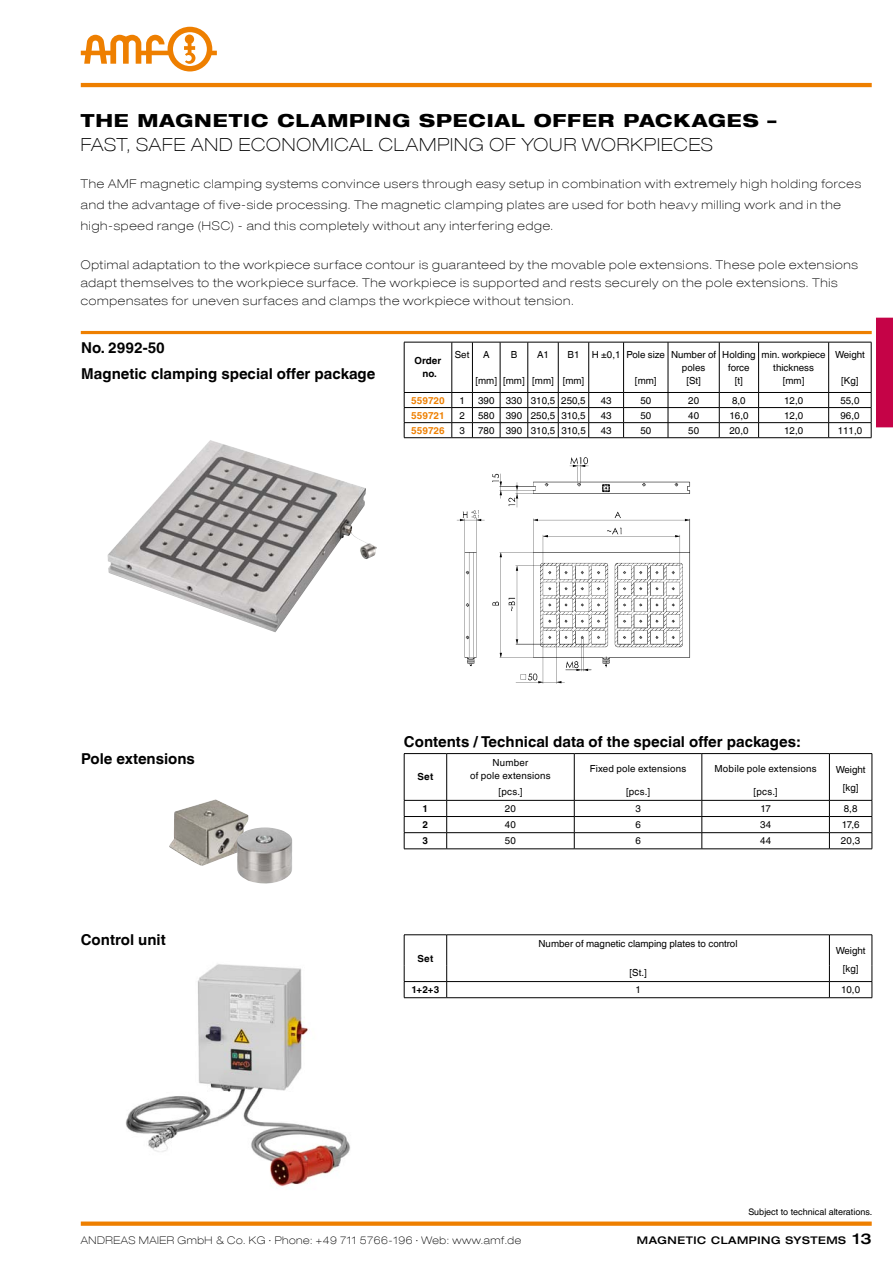
<style>
.page{position:relative;width:893px;height:1263px;background:#fff}
.page>*{position:absolute;margin:0;border:0;box-sizing:border-box;transform-origin:0 0}
.t1{font:100 expanded 18px "Helvetica Neue LT Com";color:#000}
.t2{font:800 expanded 18px "Helvetica Neue LT Com";letter-spacing:.05em;color:#000}
.t3{font:700 15px "Helvetica World";color:#000}
.t4{font:100 expanded 12px/21px "Helvetica Neue LT Com";letter-spacing:.065em;color:#000}
.t5{font:100 expanded 10.5px "Helvetica Neue LT Com";letter-spacing:.05em;color:#000}
.t6{font:500 expanded 10.5px "Helvetica Neue LT Com";letter-spacing:.05em;color:#000}
.t7{font:9.75px/13.2px "Helvetica World";color:#000;text-align:center}
.t8{font:9.75px/12.8px "Helvetica World";letter-spacing:.02em;color:#000;text-align:center}
.t9{font:700 9.75px/12.8px "Helvetica World";color:#000;text-align:center}
.t10{font:700 9.75px "Helvetica World";color:#ee7f00}
.t11{font:9px "Helvetica World";color:#000}
.s1{font-size:15px}
</style>
<div class="page">
<hr style="left:81px;top:83px;width:791px;height:4px;background:#ee7f00">
<svg style="left:81px;top:27px;width:136px;height:44px"></svg>
<div style="left:81px;top:1221px;width:791px;height:5px;background:#ee7f00"></div>
<img style="left:107px;top:440px;width:270px;height:192px">
<svg style="left:404px;top:753px;width:469px;height:96px"></svg>
<hr style="left:404px;top:848px;width:43px;height:1px;background:#000">
<hr style="left:447px;top:848px;width:127px;height:1px;background:#000">
<hr style="left:574px;top:848px;width:128px;height:1px;background:#000">
<hr style="left:702px;top:848px;width:127px;height:1px;background:#000">
<hr style="left:829px;top:848px;width:43px;height:1px;background:#000">
<hr style="left:404px;top:934px;width:43px;height:1px;background:#000">
<hr style="left:447px;top:934px;width:382px;height:1px;background:#000">
<hr style="left:829px;top:934px;width:43px;height:1px;background:#000">
<svg style="left:404px;top:935px;width:469px;height:63px"></svg>
<hr style="left:404px;top:997px;width:43px;height:1px;background:#000">
<hr style="left:447px;top:997px;width:382px;height:1px;background:#000">
<hr style="left:829px;top:997px;width:43px;height:1px;background:#000">
<hr style="left:81px;top:331px;width:791px;height:3px;background:#ee7f00">
<img style="left:169px;top:799px;width:80px;height:67px">
<img style="left:236px;top:827px;width:56px;height:57px">
<img style="left:457px;top:457px;width:234px;height:227px">
<svg style="left:404px;top:318px;width:489px;height:120px"></svg>
<hr style="left:528px;top:437px;width:30px;height:1px;background:#000">
<hr style="left:558px;top:437px;width:31px;height:1px;background:#000">
<hr style="left:589px;top:437px;width:35px;height:1px;background:#000">
<hr style="left:624px;top:437px;width:44px;height:1px;background:#000">
<hr style="left:668px;top:437px;width:51px;height:1px;background:#000">
<hr style="left:719px;top:437px;width:40px;height:1px;background:#000">
<hr style="left:759px;top:437px;width:70px;height:1px;background:#000">
<hr style="left:829px;top:437px;width:42px;height:1px;background:#000">
<img style="left:125px;top:964px;width:225px;height:223px">
<h1 class="t2" style="left:81px;top:109px;width:697px">THE MAGNETIC CLAM PING SPECIAL OFFER PACKAGES –</h1>
<h1 class="t1" style="left:81px;top:133px;width:24px">Fast</h1>
<h1 class="t1" style="left:126px;top:133px;width:23px">, safe</h1>
<h1 class="t1" style="left:191px;top:133px;width:15px">and</h1>
<h1 class="t1" style="left:239px;top:133px;width:15px">economical</h1>
<h1 class="t1" style="left:379px;top:133px;width:14px">clamping</h1>
<h1 class="t1" style="left:490px;top:133px;width:59px">of your</h1>
<h1 class="t1" style="left:582px;top:133px;width:15px">workpieces</h1>
<p class="t4" style="left:81px;top:173px;width:782px">The AMF magnetic clamping systems convince users through easy setup in combination with extremely high holding forces and the advantage of five-side processing. The magnetic clamping plates are used for both heavy milling work and in the high-speed range (HSC) - and this completely without any interfering edge.</p>
<p class="t4" style="left:81px;top:256px;width:779px;line-height:18px">Optimal adaptation to the workpiece surface contour is guaranteed by the movable pole extensions. These pole extensions adapt themselves to the workpiece surface. The workpiece is supported and rests securely on the pole extensions. This compensates for uneven surfaces and clamps the workpiece without tension.</p>
<p class="t3" style="left:81px;top:339px;width:85px">No. 2992-50</p>
<p class="t3" style="left:81px;top:365px;width:296px">Magnetic clamping special offer package</p>
<p class="t9" style="left:415px;top:355px;width:28px">Order no.</p>
<p class="t7" style="left:455px;top:348px;width:16px">Set</p>
<p class="t7" style="left:483px;top:348px;width:8px">A</p>
<p class="t7" style="left:475px;top:374px;width:23px">[mm]</p>
<p class="t7" style="left:511px;top:348px;width:8px">B</p>
<p class="t7" style="left:503px;top:374px;width:23px">[mm]</p>
<p class="t7" style="left:537px;top:348px;width:13px">A1</p>
<p class="t7" style="left:532px;top:374px;width:23px">[mm]</p>
<p class="t7" style="left:567px;top:348px;width:13px">B1</p>
<p class="t7" style="left:563px;top:374px;width:23px">[mm]</p>
<p class="t7" style="left:671px;top:348px;width:47px">Number of poles<br>[St]</p>
<p class="t7" style="left:722px;top:348px;width:35px">Holding force<br>[t]</p>
<p class="t7" style="left:762px;top:348px;width:65px">min. workpiece thickness [mm]</p>
<p class="t7" style="left:835px;top:348px;width:31px">Weight</p>
<p class="t7" style="left:592px;top:348px;width:75px">H ±0,1 Pole size</p>
<p class="t7" style="left:635px;top:374px;width:23px">[mm]</p>
<p class="t7" style="left:841px;top:374px;width:19px">[Kg]</p>
<p class="t10" style="left:411px;top:395px;width:35px">559720</p>
<p class="t7" style="left:459px;top:394px;width:7px">1</p>
<p class="t7" style="left:478px;top:394px;width:109px">390 330 310,5 250,5</p>
<p class="t7" style="left:601px;top:394px;width:12px">43</p>
<p class="t7" style="left:640px;top:394px;width:12px">50</p>
<p class="t7" style="left:688px;top:394px;width:12px">20</p>
<p class="t7" style="left:732px;top:394px;width:15px">8,0</p>
<p class="t7" style="left:784px;top:394px;width:20px">12,0</p>
<p class="t7" style="left:840px;top:394px;width:20px">55,0</p>
<p class="t10" style="left:411px;top:410px;width:35px">559721</p>
<p class="t7" style="left:459px;top:409px;width:7px">2</p>
<p class="t7" style="left:478px;top:409px;width:109px">580 390 250,5 310,5</p>
<p class="t7" style="left:601px;top:409px;width:12px">43</p>
<p class="t7" style="left:640px;top:409px;width:12px">50</p>
<p class="t7" style="left:688px;top:409px;width:12px">40</p>
<p class="t7" style="left:729px;top:409px;width:20px">16,0</p>
<p class="t7" style="left:784px;top:409px;width:20px">12,0</p>
<p class="t7" style="left:840px;top:409px;width:20px">96,0</p>
<p class="t10" style="left:411px;top:425px;width:35px">559726</p>
<p class="t7" style="left:459px;top:424px;width:7px">3</p>
<p class="t7" style="left:478px;top:424px;width:109px">780 390 310,5 310,5</p>
<p class="t7" style="left:601px;top:424px;width:12px">43</p>
<p class="t7" style="left:640px;top:424px;width:12px">50</p>
<p class="t7" style="left:688px;top:424px;width:12px">50</p>
<p class="t7" style="left:729px;top:424px;width:20px">20,0</p>
<p class="t7" style="left:784px;top:424px;width:20px">12,0</p>
<p class="t7" style="left:838px;top:424px;width:26px">111,0</p>
<p class="t3" style="left:81px;top:750px;width:115px">Pole extensions</p>
<p class="t3" style="left:81px;top:931px;width:86px">Control unit</p>
<p class="t3" style="left:404px;top:733px;width:398px">Contents / Technical data of the special offer packages:</p>
<p class="t9" style="left:417px;top:771px;width:17px">Set</p>
<p class="t8" style="left:470px;top:756px;width:82px">Number<br>of pole extensions</p>
<p class="t8" style="left:590px;top:762px;width:98px">Fixed pole extensions</p>
<p class="t8" style="left:714px;top:762px;width:104px">Mobile pole extensions</p>
<p class="t7" style="left:836px;top:763px;width:31px">Weight</p>
<p class="t7" style="left:498px;top:785px;width:26px">[pcs.]</p>
<p class="t7" style="left:626px;top:785px;width:26px">[pcs.]</p>
<p class="t7" style="left:754px;top:785px;width:26px">[pcs.]</p>
<p class="t7" style="left:843px;top:781px;width:17px">[kg]</p>
<p class="t9" style="left:423px;top:802px;width:7px">1</p>
<p class="t7" style="left:505px;top:802px;width:13px">20</p>
<p class="t7" style="left:635px;top:802px;width:7px">3</p>
<p class="t7" style="left:760px;top:802px;width:12px">17</p>
<p class="t7" style="left:844px;top:802px;width:15px">8,8</p>
<p class="t9" style="left:423px;top:818px;width:7px">2</p>
<p class="t7" style="left:505px;top:818px;width:13px">40</p>
<p class="t7" style="left:635px;top:818px;width:7px">6</p>
<p class="t7" style="left:760px;top:818px;width:13px">34</p>
<p class="t7" style="left:842px;top:818px;width:19px">17,6</p>
<p class="t9" style="left:423px;top:834px;width:7px">3</p>
<p class="t7" style="left:505px;top:834px;width:13px">50</p>
<p class="t7" style="left:635px;top:834px;width:7px">6</p>
<p class="t7" style="left:760px;top:834px;width:13px">44</p>
<p class="t7" style="left:841px;top:834px;width:21px">20,3</p>
<p class="t9" style="left:417px;top:952px;width:17px">Set</p>
<p class="t7" style="left:538px;top:937px;width:201px">Number of magnetic clamping plates to control</p>
<p class="t7" style="left:836px;top:944px;width:31px">Weight</p>
<p class="t7" style="left:629px;top:966px;width:19px">[St.]</p>
<p class="t7" style="left:843px;top:962px;width:17px">[kg]</p>
<p class="t9" style="left:411px;top:983px;width:30px">1+2+3</p>
<p class="t7" style="left:635px;top:983px;width:7px">1</p>
<p class="t7" style="left:841px;top:983px;width:20px">10,0</p>
<p class="t11" style="left:748px;top:1207px;width:125px">Subject to technical alterations.</p>
<p class="t5" style="left:81px;top:1233px;width:442px">ANDREAS MAIER GmbH &amp; Co. KG ∙ Phone: +49 711 5766-196 ∙ Web: www.amf.de</p>
<p class="t6" style="left:637px;top:1233px;width:236px">MAGNETIC CLAMPING SYSTEMS <span class="s1">13</span></p>
</div>
